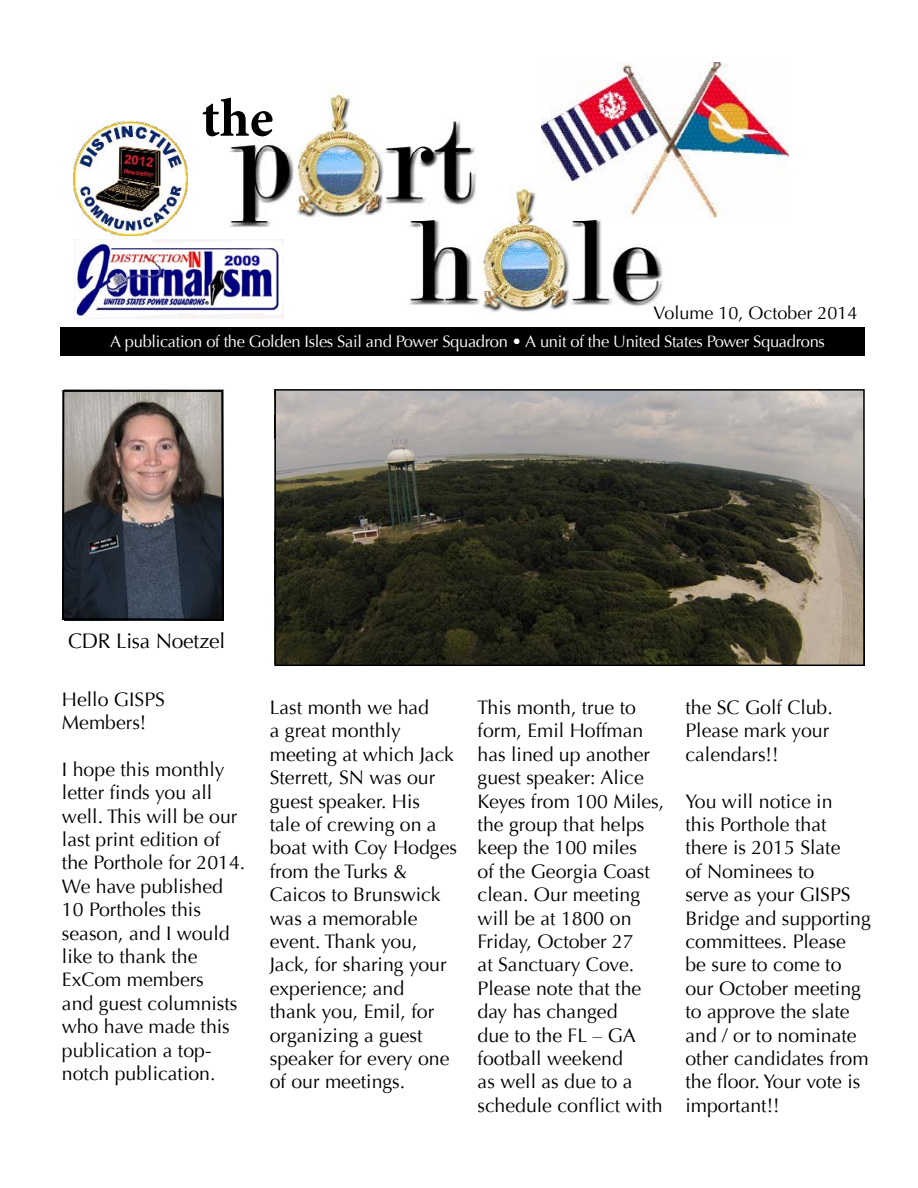
<style>
.page{position:relative;width:918px;height:1188px;background:#fff}
.page>*{position:absolute;margin:0;border:0;box-sizing:border-box;transform-origin:0 0}
.t1{font:700 54.3px "Minion Pro";color:#000}
.t2{font:21px "Optima";letter-spacing:-.01em;color:#000}
.t3{font:19.5px/23.4px "Optima";color:#000}
.t4{font:18px "Optima";color:#000}
.t5{font:16.5px "Optima";letter-spacing:-.02em;color:#fff}
</style>
<div class="page">
<img style="left:213px;top:92px;width:450px;height:227px">
<img style="left:542px;top:63px;width:246px;height:155px">
<div style="left:60px;top:327px;width:805px;height:29px;background:#000"></div>
<svg style="left:62px;top:389px;width:162px;height:232px;background:#5e595a"></svg>
<img style="left:76px;top:239px;width:208px;height:79px">
<img style="left:74px;top:122px;width:113px;height:113px">
<img style="left:277px;top:392px;width:585px;height:271px">
<div style="left:274px;top:389px;width:591px;height:277px;border:2px solid #000101"></div>
<h1 class="t1" style="left:202px;top:80px;width:73px">the</h1>
<p class="t4" style="left:653px;top:303px;width:206px">Volume 10, October 2014</p>
<p class="t5" style="left:110px;top:332px;width:716px">A publication of the Golden Isles Sail and Power Squadron • A unit of the United States Power Squadrons</p>
<p class="t2" style="left:68px;top:629px;width:159px">CDR Lisa Noetzel</p>
<p class="t3" style="left:62px;top:688px;width:104px">Hello GISPS<br>Members!</p>
<p class="t3" style="left:62px;top:758px;width:185px">I hope this monthly letter finds you all well. This will be our last print edition of the Porthole for 2014.<br>We have published<br>10 Portholes this season, and I would like to thank the<br>ExCom members<br>and guest columnists who have made this publication a top&shy;notch publication.</p>
<p class="t3" style="left:270px;top:696px;width:189px">Last month we had<br>a great monthly meeting at which Jack<br>Sterrett, SN was our guest speaker. His<br>tale of crewing on a boat with Coy Hodges from the Turks &amp;<br>Caicos to Brunswick was a memorable event. Thank you,<br>Jack, for sharing your experience; and<br>thank you, Emil, for organizing a guest speaker for every one of our meetings.</p>
<p class="t3" style="left:478px;top:696px;width:188px">This month, true to form, Emil Hoffman has lined up another guest speaker: Alice<br>Keyes from 100 Miles, the group that helps keep the 100 miles<br>of the Georgia Coast clean. Our meeting will be at 1800 on<br>Friday, October 27<br>at Sanctuary Cove.<br>Please note that the day has changed<br>due to the FL – GA football weekend<br>as well as due to a schedule conflict with</p>
<p class="t3" style="left:685px;top:696px;width:149px">the SC Golf Club.<br>Please mark your calendars!!</p>
<p class="t3" style="left:685px;top:790px;width:187px">You will notice in<br>this Porthole that there is 2015 Slate<br>of Nominees to<br>serve as your GISPS<br>Bridge and supporting committees. Please be sure to come to our October meeting to approve the slate and / or to nominate other candidates from the floor. Your vote is important!!</p>
</div>
